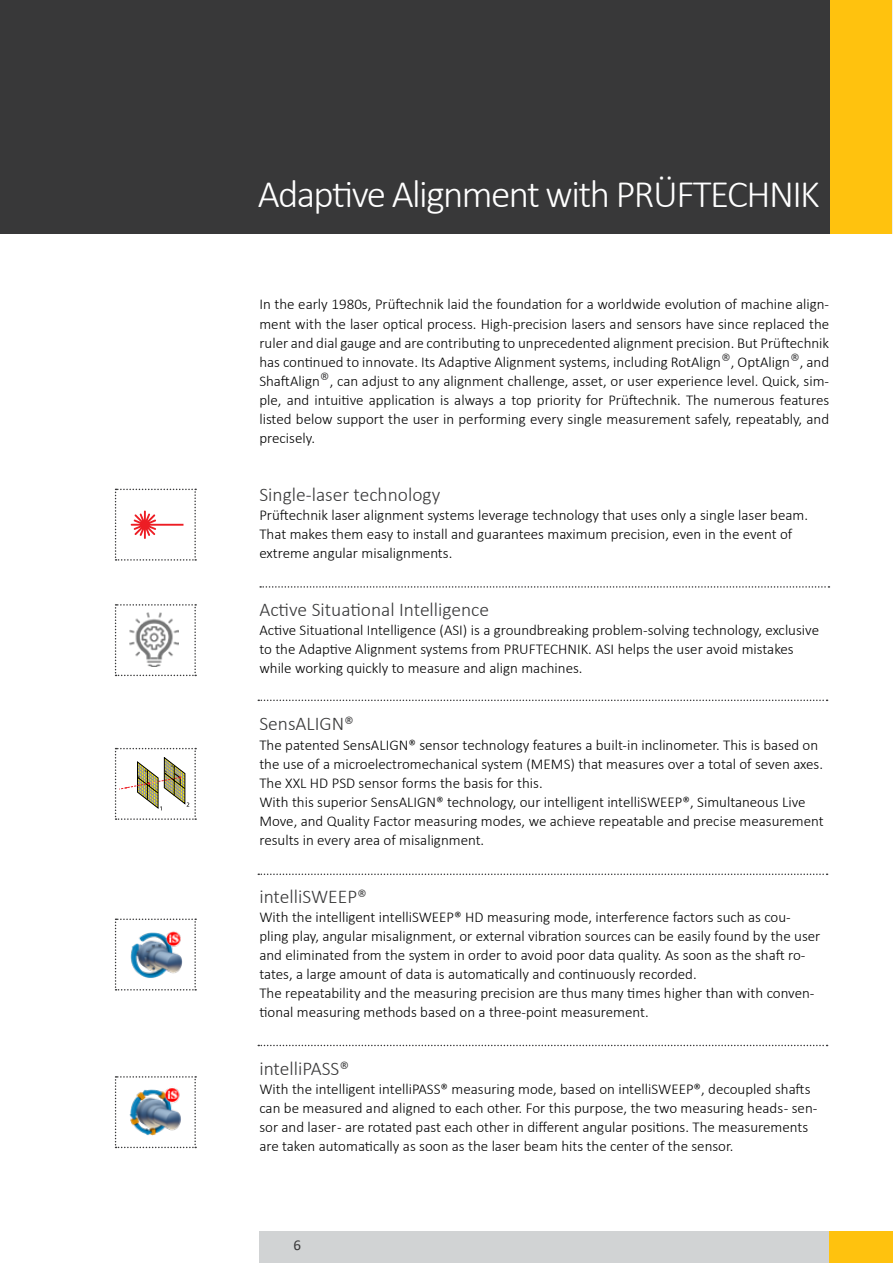
<style>
.page{position:relative;width:893px;height:1263px;background:#fff}
.page>*{position:absolute;margin:0;border:0;box-sizing:border-box;transform-origin:0 0}
.t1{font:300 39px "Calibri";letter-spacing:-.04em;color:#fff}
.t2{font:300 19.5px "Calibri";color:#383839}
.t3{font:300 15px/19.2px "Calibri";color:#000}
.t4{font:15px "Calibri";color:#383839}
.s1{font-size:19.5px;color:#383839}
</style>
<div class="page">
<div style="left:829px;top:0;width:64px;height:234px;background:#ffc20e"></div>
<div style="left:259px;top:1231px;width:570px;height:32px;background:#d1d3d4"></div>
<div style="left:829px;top:1231px;width:64px;height:32px;background:#ffc20e"></div>
<div style="left:0;top:0;width:829px;height:234px;background:#383839"></div>
<svg style="left:260px;top:586px;width:569px;height:2px"></svg>
<svg style="left:258px;top:699px;width:570px;height:2px"></svg>
<svg style="left:258px;top:873px;width:570px;height:2px"></svg>
<svg style="left:258px;top:1045px;width:570px;height:1px"></svg>
<img style="left:115px;top:1076px;width:81px;height:72px">
<svg style="left:115px;top:918px;width:81px;height:72px"></svg>
<svg style="left:115px;top:489px;width:81px;height:72px"></svg>
<svg style="left:115px;top:604px;width:81px;height:72px"></svg>
<svg style="left:115px;top:748px;width:81px;height:72px"></svg>
<h1 class="t1" style="left:258px;top:170px;width:564px">Adaptive Alignment with PRÜFTECHNIK</h1>
<p class="t3" style="left:259px;top:295px;width:571px;text-align:justify">In the early 1980s, Prüftechnik laid the foundation for a worldwide evolution of machine align&shy;ment with the laser optical process. High-precision lasers and sensors have since replaced the ruler and dial gauge and are contributing to unprecedented alignment precision. But Prüftechnik has continued to innovate. Its Adaptive Alignment systems, including RotAlign<span class="s1">®</span>, OptAlign<span class="s1">®</span>, and ShaftAlign<span class="s1">®</span>, can adjust to any alignment challenge, asset, or user experience level. Quick, sim&shy;ple, and intuitive application is always a top priority for Prüftechnik. The numerous features listed below support the user in performing every single measurement safely, repeatably, and precisely.</p>
<h2 class="t2" style="left:259px;top:482px;width:182px">Single-laser technology</h2>
<p class="t3" style="left:259px;top:505px;width:550px">Prüftechnik laser alignment systems leverage technology that uses only a single laser beam.<br>That makes them easy to install and guarantees maximum precision, even in the event of extreme angular misalignments.</p>
<h2 class="t2" style="left:259px;top:597px;width:231px">Active Situational Intelligence</h2>
<p class="t3" style="left:259px;top:620px;width:561px">Active Situational Intelligence (ASI) is a groundbreaking problem-solving technology, exclusive to the Adaptive Alignment systems from PRUFTECHNIK. ASI helps the user avoid mistakes while working quickly to measure and align machines.</p>
<h2 class="t2" style="left:259px;top:712px;width:96px">SensALIGN®</h2>
<p class="t3" style="left:259px;top:735px;width:566px">The patented SensALIGN® sensor technology features a built-in inclinometer. This is based on the use of a microelectromechanical system (MEMS) that measures over a total of seven axes.<br>The XXL HD PSD sensor forms the basis for this.<br>With this superior SensALIGN® technology, our intelligent intelliSWEEP®, Simultaneous Live Move, and Quality Factor measuring modes, we achieve repeatable and precise measurement results in every area of misalignment.</p>
<h2 class="t2" style="left:259px;top:884px;width:109px">intelliSWEEP®</h2>
<p class="t3" style="left:259px;top:907px;width:562px">With the intelligent intelliSWEEP® HD measuring mode, interference factors such as cou&shy;pling play, angular misalignment, or external vibration sources can be easily found by the user and eliminated from the system in order to avoid poor data quality. As soon as the shaft ro&shy;tates, a large amount of data is automatically and continuously recorded.<br>The repeatability and the measuring precision are thus many times higher than with conven&shy;tional measuring methods based on a three-point measurement.</p>
<h2 class="t2" style="left:259px;top:1056px;width:91px">intelliPASS®</h2>
<p class="t3" style="left:259px;top:1079px;width:559px">With the intelligent intelliPASS® measuring mode, based on intelliSWEEP®, decoupled shafts can be measured and aligned to each other. For this purpose, the two measuring heads - sen&shy;sor and laser - are rotated past each other in different angular positions. The measurements are taken automatically as soon as the laser beam hits the center of the sensor.</p>
<p class="t4" style="left:293px;top:1235px;width:9px">6</p>
</div>
